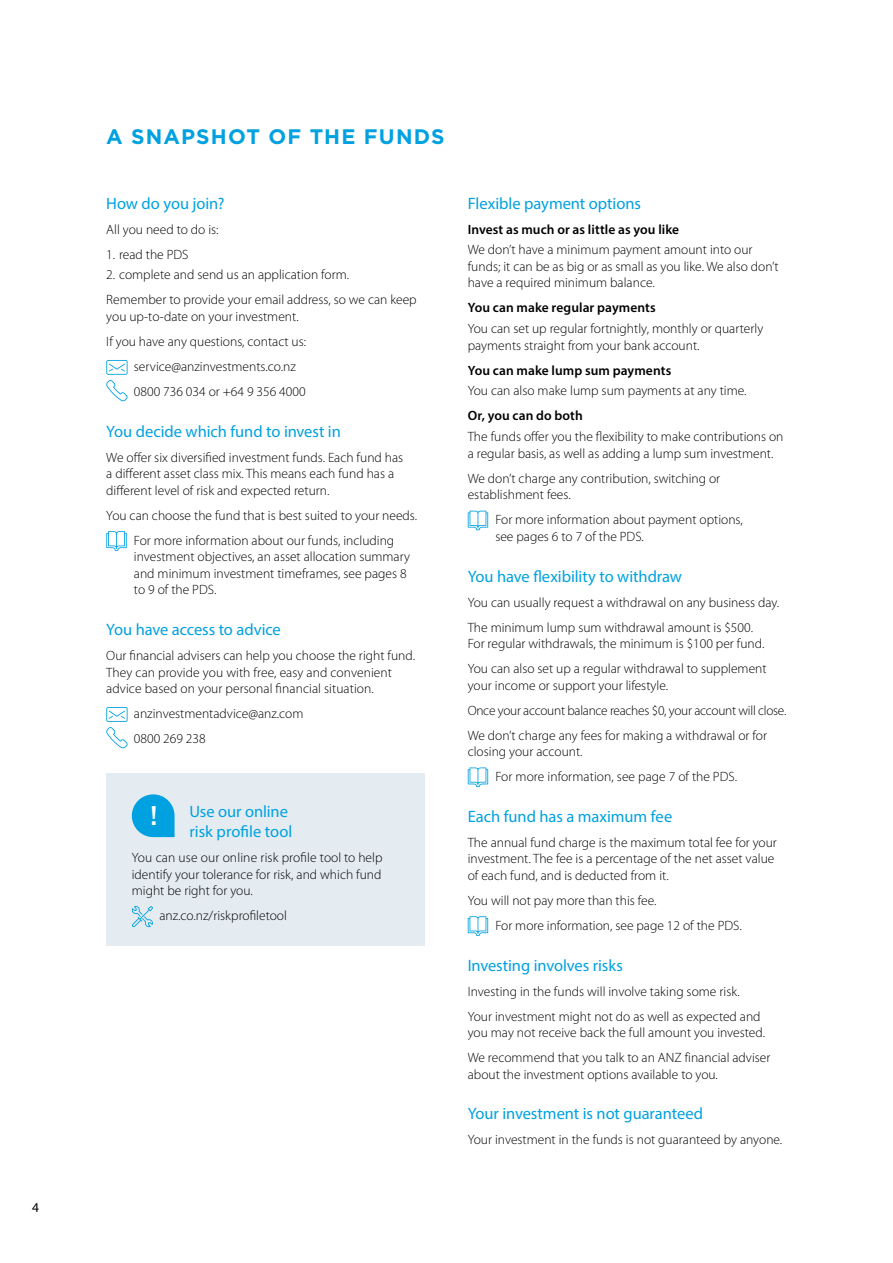
<style>
.page{position:relative;width:893px;height:1263px;background:#fff}
.page>*{position:absolute;margin:0;border:0;box-sizing:border-box;transform-origin:0 0}
.t1{font:500 27px "Gotham";color:#fff}
.t2{font:700 21px "Gotham";letter-spacing:.055em;color:#00a1e0}
.t3{font:16.5px/19.5px "Myriad Pro";letter-spacing:-.005em;color:#00a1e0}
.t4{font:300 13.5px/16.5px "Myriad Pro";color:#000}
.t5{font:600 13.5px "Myriad Pro";letter-spacing:.005em;color:#000}
.t6{font:13.5px "Myriad Pro";color:#000}
</style>
<div class="page">
<svg style="left:106px;top:360px;width:22px;height:41px"></svg>
<svg style="left:106px;top:531px;width:21px;height:20px"></svg>
<svg style="left:106px;top:707px;width:22px;height:41px"></svg>
<svg style="left:468px;top:511px;width:20px;height:19px"></svg>
<svg style="left:468px;top:767px;width:20px;height:20px"></svg>
<svg style="left:468px;top:916px;width:20px;height:20px"></svg>
<div style="left:106px;top:773px;width:319px;height:173px;background:#e4ecf1"></div>
<svg style="left:131px;top:906px;width:22px;height:21px"></svg>
<svg style="left:132px;top:794px;width:43px;height:43px;background:#27aee2"></svg>
<p class="t6" style="left:32px;top:1199px;width:8px">4</p>
<h2 class="t2" style="left:106px;top:123px;width:340px">A SNAPSHOT OF THE FUNDS</h2>
<p class="t3" style="left:106px;top:193px;width:120px">How do you join?</p>
<p class="t4" style="left:106px;top:221px;width:114px">All you need to do is:</p>
<p class="t4" style="left:106px;top:246px;width:84px">1. read the PDS</p>
<p class="t4" style="left:106px;top:262px;width:312px;line-height:25px">2. complete and send us an application form.<br>Remember to provide your email address, so we can keep</p>
<p class="t4" style="left:106px;top:308px;width:194px">you up-to-date on your investment.</p>
<p class="t4" style="left:106px;top:333px;width:201px">If you have any questions, contact us:</p>
<p class="t4" style="left:134px;top:358px;width:163px">service@anzinvestments.co.nz</p>
<p class="t4" style="left:134px;top:383px;width:173px">0800 736 034 or +64 9 356 4000</p>
<p class="t3" style="left:106px;top:421px;width:236px">You decide which fund to invest in</p>
<p class="t4" style="left:106px;top:449px;width:298px">We offer six diversified investment funds. Each fund has a different asset class mix. This means each fund has a different level of risk and expected return.</p>
<p class="t4" style="left:106px;top:503px;width:312px;line-height:25px;text-align:center">You can choose the fund that is best suited to your needs.<br>For more information about our funds, including</p>
<p class="t4" style="left:134px;top:548px;width:278px">investment objectives, an asset allocation summary and minimum investment timeframes, see pages 8 to 9 of the PDS.</p>
<p class="t3" style="left:106px;top:619px;width:176px">You have access to advice</p>
<p class="t4" style="left:106px;top:647px;width:310px">Our financial advisers can help you choose the right fund.<br>They can provide you with free, easy and convenient advice based on your personal financial situation.</p>
<p class="t4" style="left:134px;top:701px;width:171px;line-height:25px">anzinvestmentadvice@anz.com<br>0800 269 238</p>
<h1 class="t1" style="left:150px;top:798px;width:10px">!</h1>
<p class="t3" style="left:189px;top:801px;width:105px">Use our online risk profile tool</p>
<p class="t4" style="left:132px;top:849px;width:252px;text-align:justify">You can use our online risk profile tool to help identify your tolerance for risk, and which fund might be right for you.</p>
<p class="t4" style="left:159px;top:907px;width:129px">anz.co.nz/riskprofiletool</p>
<p class="t3" style="left:468px;top:193px;width:175px">Flexible payment options</p>
<p class="t5" style="left:468px;top:221px;width:213px">Invest as much or as little as you like</p>
<p class="t4" style="left:468px;top:242px;width:312px">We don’t have a minimum payment amount into our funds; it can be as big or as small as you like. We also don’t have a required minimum balance.</p>
<p class="t5" style="left:468px;top:299px;width:190px">You can make regular payments</p>
<p class="t4" style="left:468px;top:320px;width:297px">You can set up regular fortnightly, monthly or quarterly payments straight from your bank account.</p>
<p class="t5" style="left:468px;top:362px;width:205px">You can make lump sum payments</p>
<p class="t4" style="left:468px;top:383px;width:280px">You can also make lump sum payments at any time.</p>
<p class="t5" style="left:468px;top:407px;width:117px">Or, you can do both</p>
<p class="t4" style="left:468px;top:428px;width:317px">The funds offer you the flexibility to make contributions on a regular basis, as well as adding a lump sum investment.</p>
<p class="t4" style="left:468px;top:470px;width:254px">We don’t charge any contribution, switching or establishment fees.</p>
<p class="t4" style="left:495px;top:511px;width:249px">For more information about payment options, see pages 6 to 7 of the PDS.</p>
<p class="t3" style="left:468px;top:566px;width:216px">You have flexibility to withdraw</p>
<p class="t4" style="left:468px;top:589px;width:313px;line-height:25px">You can usually request a withdrawal on any business day.<br>The minimum lump sum withdrawal amount is $500.</p>
<p class="t4" style="left:468px;top:631px;width:300px;line-height:25px">For regular withdrawals, the minimum is $100 per fund.<br>You can also set up a regular withdrawal to supplement</p>
<p class="t4" style="left:468px;top:672px;width:320px;line-height:25px">your income or support your lifestyle.<br>Once your account balance reaches $0, your account will close.<br>We don’t charge any fees for making a withdrawal or for</p>
<p class="t4" style="left:495px;top:739px;width:243px;line-height:25px;text-indent:-28px">closing your account.<br>For more information, see page 7 of the PDS.</p>
<p class="t3" style="left:468px;top:806px;width:206px">Each fund has a maximum fee</p>
<p class="t4" style="left:468px;top:834px;width:311px">The annual fund charge is the maximum total fee for your investment. The fee is a percentage of the net asset value of each fund, and is deducted from it.</p>
<p class="t4" style="left:495px;top:888px;width:248px;line-height:25px;text-indent:-28px">You will not pay more than this fee.<br>For more information, see page 12 of the PDS.</p>
<p class="t3" style="left:468px;top:955px;width:157px">Investing involves risks</p>
<p class="t4" style="left:468px;top:978px;width:294px;line-height:25px">Investing in the funds will involve taking some risk.<br>Your investment might not do as well as expected and</p>
<p class="t4" style="left:468px;top:1020px;width:304px;line-height:25px">you may not receive back the full amount you invested.<br>We recommend that you talk to an ANZ financial adviser</p>
<p class="t4" style="left:468px;top:1066px;width:252px">about the investment options available to you.</p>
<p class="t3" style="left:468px;top:1104px;width:237px">Your investment is not guaranteed</p>
<p class="t4" style="left:468px;top:1131px;width:316px">Your investment in the funds is not guaranteed by anyone.</p>
</div>
